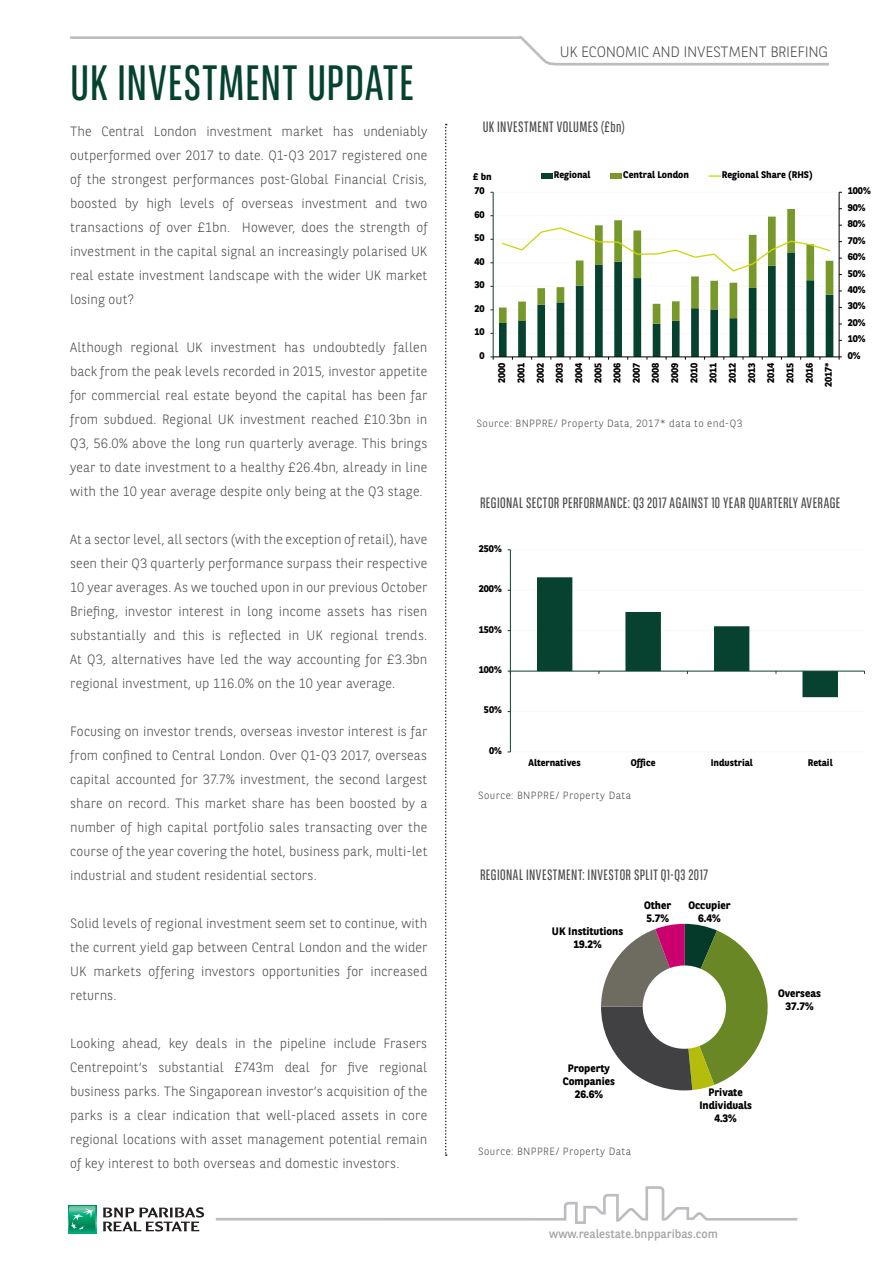
<style>
.page{position:relative;width:893px;height:1263px;background:#fff}
.page>*{position:absolute;margin:0;border:0;box-sizing:border-box;transform-origin:0 0}
._1_Headline{font:49.5px "BNPP Sans Condensed";letter-spacing:.015em;color:#064230}
._1_Headline-2{font:15px "BNPP Sans Condensed";letter-spacing:.035em;color:#4b4c4d}
.t1{font:300 15px "BNPP Sans";letter-spacing:-.02em;color:#4b4c4d}
._1_Headline-3{font:300 13.5px/24px "BNPP Sans";letter-spacing:.005em;color:#4b4c4d;text-align:justify}
.t2{font:12px "BNPP Sans";color:#a4a5a9}
.t3{font:700 10.8px/12.9px "BNPP Sans";color:#000;text-align:center}
._1_Headline-4{font:300 10.5px "BNPP Sans";letter-spacing:.04em;color:#4b4c4d}
.t4{font:700 9.6px/19.2px "BNPP Sans";letter-spacing:.005em;color:#000;text-align:center}
</style>
<div class="page">
<svg style="left:68px;top:1205px;width:28px;height:28px"></svg>
<svg style="left:69px;top:1206px;width:27px;height:26px"></svg>
<svg style="left:103px;top:1207px;width:101px;height:24px"></svg>
<svg style="left:215px;top:1186px;width:583px;height:38px"></svg>
<svg style="left:521px;top:36px;width:308px;height:30px"></svg>
<hr style="left:70px;top:36px;width:451px;height:3px;background:#bcbdc0">
<svg style="left:445px;top:124px;width:2px;height:1032px"></svg>
<hr style="left:493px;top:333px;width:346px;height:1px;background:#f9f9f9">
<hr style="left:493px;top:310px;width:346px;height:1px;background:#f9f9f9">
<hr style="left:493px;top:286px;width:346px;height:1px;background:#f9f9f9">
<hr style="left:493px;top:263px;width:346px;height:1px;background:#f9f9f9">
<hr style="left:493px;top:239px;width:346px;height:1px;background:#f9f9f9">
<hr style="left:493px;top:215px;width:346px;height:1px;background:#f9f9f9">
<hr style="left:493px;top:192px;width:346px;height:1px;background:#f9f9f9">
<hr style="left:839px;top:192px;width:1px;height:165px;background:#000">
<hr style="left:493px;top:192px;width:1px;height:165px;background:#074231">
<hr style="left:493px;top:357px;width:346px;height:1px;background:#000">
<svg style="left:490px;top:209px;width:343px;height:151px"></svg>
<div style="left:541px;top:173px;width:12px;height:6px;background:#074231"></div>
<div style="left:610px;top:173px;width:12px;height:6px;background:#77992b"></div>
<svg style="left:709px;top:175px;width:12px;height:2px"></svg>
<hr style="left:510px;top:752px;width:354px;height:1px;background:#f9f9f9">
<hr style="left:510px;top:711px;width:354px;height:1px;background:#f9f9f9">
<hr style="left:510px;top:630px;width:354px;height:1px;background:#f9f9f9">
<hr style="left:510px;top:590px;width:354px;height:1px;background:#f9f9f9">
<hr style="left:510px;top:549px;width:354px;height:1px;background:#f9f9f9">
<hr style="left:510px;top:550px;width:1px;height:202px;background:#074231">
<hr style="left:510px;top:671px;width:354px;height:1px;background:#074231">
<svg style="left:537px;top:577px;width:301px;height:120px"></svg>
<svg style="left:601px;top:924px;width:167px;height:166px"></svg>
<p class="_1_Headline" style="left:70px;top:52px;width:345px">UK INVESTMENT UPDATE</p>
<p class="_1_Headline-3" style="left:70px;top:118px;width:359px">The Central London investment market has undeniably outperformed over 2017 to date. Q1-Q3 2017 registered one of the strongest performances post-Global Financial Crisis, boosted by high levels of overseas investment and two transactions of over £1bn. However, does the strength of investment in the capital signal an increasingly polarised UK real estate investment landscape with the wider UK market losing out?</p>
<p class="_1_Headline-3" style="left:70px;top:334px;width:359px">Although regional UK investment has undoubtedly fallen back from the peak levels recorded in 2015, investor appetite for commercial real estate beyond the capital has been far from subdued. Regional UK investment reached £10.3bn in Q3, 56.0% above the long run quarterly average. This brings year to date investment to a healthy £26.4bn, already in line with the 10 year average despite only being at the Q3 stage.</p>
<p class="_1_Headline-3" style="left:70px;top:526px;width:359px">At a sector level, all sectors (with the exception of retail), have seen their Q3 quarterly performance surpass their respective 10 year averages. As we touched upon in our previous October Briefing, investor interest in long income assets has risen substantially and this is reflected in UK regional trends.<br>At Q3, alternatives have led the way accounting for £3.3bn regional investment, up 116.0% on the 10 year average.</p>
<p class="_1_Headline-3" style="left:70px;top:718px;width:359px">Focusing on investor trends, overseas investor interest is far from confined to Central London. Over Q1-Q3 2017, overseas capital accounted for 37.7% investment, the second largest share on record. This market share has been boosted by a number of high capital portfolio sales transacting over the course of the year covering the hotel, business park, multi-let industrial and student residential sectors.</p>
<p class="_1_Headline-3" style="left:70px;top:910px;width:359px">Solid levels of regional investment seem set to continue, with the current yield gap between Central London and the wider UK markets offering investors opportunities for increased returns.</p>
<p class="_1_Headline-3" style="left:70px;top:1030px;width:359px">Looking ahead, key deals in the pipeline include Frasers Centrepoint’s substantial £743m deal for five regional business parks. The Singaporean investor’s acquisition of the parks is a clear indication that well-placed assets in core regional locations with asset management potential remain of key interest to both overseas and domestic investors.</p>
<p class="t1" style="left:560px;top:41px;width:270px">UK ECONOMIC AND INVESTMENT BRIEFING</p>
<p class="_1_Headline-2" style="left:483px;top:118px;width:144px">UK INVESTMENT VOLUMES (£bn)</p>
<p class="t4" style="left:473px;top:167px;width:20px">£ bn</p>
<p class="t4" style="left:554px;top:165px;width:38px">Regional</p>
<p class="t4" style="left:623px;top:165px;width:67px">Central London</p>
<p class="t4" style="left:722px;top:165px;width:92px">Regional Share (RHS)</p>
<p class="t4" style="left:474px;top:181px;width:12px">70</p>
<p class="t4" style="left:474px;top:204px;width:12px">60</p>
<p class="t4" style="left:474px;top:228px;width:12px">50</p>
<p class="t4" style="left:474px;top:251px;width:12px">40</p>
<p class="t4" style="left:474px;top:275px;width:12px">30</p>
<p class="t4" style="left:474px;top:298px;width:12px">20</p>
<p class="t4" style="left:474px;top:322px;width:12px">10</p>
<p class="t4" style="left:479px;top:345px;width:7px">0</p>
<p class="t4" style="left:492px;top:387px;width:26px;rotate:-90deg">2000<br>2001<br>2002<br>2003<br>2004<br>2005<br>2006<br>2007<br>2008<br>2009<br>2010<br>2011<br>2012<br>2013<br>2014<br>2015<br>2016<br>2017*</p>
<p class="_1_Headline-4" style="left:477px;top:416px;width:267px">Source: BNPPRE/ Property Data, 2017* data to end-Q3</p>
<p class="t4" style="left:848px;top:181px;width:25px">100%</p>
<p class="t4" style="left:848px;top:197px;width:19px">90%</p>
<p class="t4" style="left:848px;top:214px;width:19px">80%</p>
<p class="t4" style="left:848px;top:230px;width:19px">70%</p>
<p class="t4" style="left:848px;top:247px;width:19px">60%</p>
<p class="t4" style="left:848px;top:263px;width:19px">50%</p>
<p class="t4" style="left:848px;top:280px;width:19px">40%</p>
<p class="t4" style="left:848px;top:296px;width:19px">30%</p>
<p class="t4" style="left:848px;top:313px;width:19px">20%</p>
<p class="t4" style="left:848px;top:329px;width:19px">10%</p>
<p class="t4" style="left:848px;top:345px;width:14px">0%</p>
<p class="_1_Headline-2" style="left:480px;top:494px;width:362px">REGIONAL SECTOR PERFORMANCE: Q3 2017 AGAINST 10 YEAR QUARTERLY AVERAGE</p>
<p class="t4" style="left:479px;top:538px;width:25px">250%</p>
<p class="t4" style="left:479px;top:579px;width:25px">200%</p>
<p class="t4" style="left:479px;top:619px;width:25px">150%</p>
<p class="t4" style="left:479px;top:660px;width:25px">100%</p>
<p class="t4" style="left:484px;top:700px;width:19px">50%</p>
<p class="t4" style="left:489px;top:741px;width:14px">0%</p>
<p class="t4" style="left:529px;top:752px;width:54px">Alternatives</p>
<p class="t4" style="left:631px;top:752px;width:26px">Office</p>
<p class="t4" style="left:711px;top:752px;width:44px">Industrial</p>
<p class="t4" style="left:808px;top:752px;width:26px">Retail</p>
<p class="_1_Headline-4" style="left:478px;top:788px;width:155px">Source: BNPPRE/ Property Data</p>
<p class="_1_Headline-2" style="left:480px;top:865px;width:229px">REGIONAL INVESTMENT: INVESTOR SPLIT Q1-Q3 2017</p>
<p class="t3" style="left:552px;top:924px;width:73px">UK Institutions<br>19.2%</p>
<p class="t3" style="left:644px;top:898px;width:28px;text-align:left">Other<br>5.7%</p>
<p class="t3" style="left:688px;top:898px;width:43px">Occupier<br>6.4%</p>
<p class="t3" style="left:563px;top:1062px;width:54px">Property<br>Companies<br>26.6%</p>
<p class="_1_Headline-4" style="left:478px;top:1144px;width:155px">Source: BNPPRE/ Property Data</p>
<p class="t3" style="left:699px;top:1085px;width:54px">Private<br>Individuals<br>4.3%</p>
<p class="t3" style="left:778px;top:986px;width:44px">Overseas<br>37.7%</p>
<p class="t2" style="left:549px;top:1225px;width:170px">www.realestate.bnpparibas.com</p>
</div>
